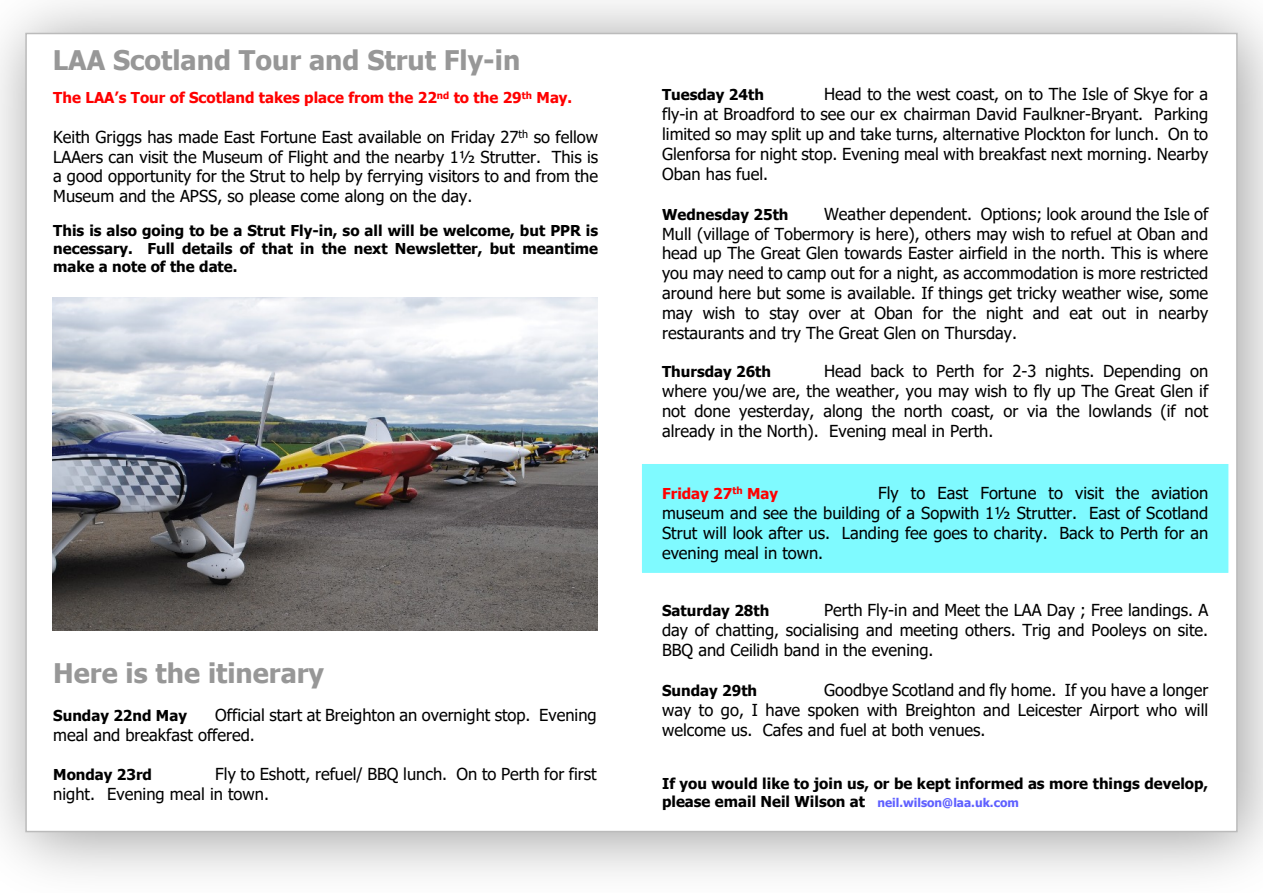
<style>
.page{position:relative;width:1263px;height:893px;background:#fff}
.page>*{position:absolute;margin:0;border:0;box-sizing:border-box;transform-origin:0 0}
.t1{font:700 27px "Tahoma";color:#979797}
.t2{font:16.5px/20px "Tahoma";color:#000;text-align:justify}
.t3{font:700 15px/18.1px "Tahoma";color:#000;text-align:justify}
.t4{font:700 15px "Tahoma";color:#f00}
.s1{font-size:12px;color:#5f60ff}
</style>
<div class="page">
<div style="left:25px;top:33px;width:1213px;height:799px;background:#fff;border:2px solid #bbb"></div>
<div style="left:640px;top:462px;width:590px;height:112px;background:#7ffaff;border:2px solid #fff"></div>
<img style="left:53px;top:297px;width:544px;height:334px">
<h1 class="t1" style="left:53px;top:49px;width:469px">LAA Scotland Tour and Strut Fly-in</h1>
<p class="t4" style="left:53px;top:92px;width:520px">The LAA’s Tour of Scotland takes place from the 22<sup>nd</sup> to the 29<sup>th</sup> May.</p>
<p class="t2" style="left:53px;top:128px;width:546px">Keith Griggs has made East Fortune East available on Friday 27<sup>th</sup> so fellow LAAers can visit the Museum of Flight and the nearby 1½ Strutter. This is a good opportunity for the Strut to help by ferrying visitors to and from the Museum and the APSS, so please come along on the day.</p>
<p class="t3" style="left:53px;top:222px;width:546px">This is also going to be a Strut Fly-in, so all will be welcome, but PPR is necessary. Full details of that in the next Newsletter, but meantime make a note of the date.</p>
<h1 class="t1" style="left:53px;top:662px;width:272px">Here is the itinerary</h1>
<p class="t3" style="left:53px;top:707px;width:135px">Sunday 22nd May</p>
<p class="t2" style="left:53px;top:706px;width:545px;text-indent:162px">Official start at Breighton an overnight stop. Evening meal and breakfast offered.</p>
<p class="t3" style="left:53px;top:767px;width:100px">Monday 23rd</p>
<p class="t2" style="left:53px;top:766px;width:545px;text-indent:162px">Fly to Eshott, refuel/ BBQ lunch. On to Perth for first night. Evening meal in town.</p>
<p class="t2" style="left:662px;top:86px;width:548px;text-indent:162px">Head to the west coast, on to The Isle of Skye for a fly-in at Broadford to see our ex chairman David Faulkner-Bryant. Parking limited so may split up and take turns, alternative Plockton for lunch. On to Glenforsa for night stop. Evening meal with breakfast next morning. Nearby Oban has fuel.</p>
<p class="t3" style="left:662px;top:206px;width:128px">Wednesday 25th</p>
<p class="t3" style="left:662px;top:87px;width:103px">Tuesday 24th</p>
<p class="t2" style="left:662px;top:205px;width:548px;text-indent:162px">Weather dependent. Options; look around the Isle of Mull (village of Tobermory is here), others may wish to refuel at Oban and head up The Great Glen towards Easter airfield in the north. This is where you may need to camp out for a night, as accommodation is more restricted around here but some is available. If things get tricky weather wise, some may wish to stay over at Oban for the night and eat out in nearby restaurants and try The Great Glen on Thursday.</p>
<p class="t3" style="left:662px;top:364px;width:111px">Thursday 26th</p>
<p class="t2" style="left:662px;top:362px;width:548px;text-indent:162px">Head back to Perth for 2-3 nights. Depending on where you/we are, the weather, you may wish to fly up The Great Glen if not done yesterday, along the north coast, or via the lowlands (if not already in the North). Evening meal in Perth.</p>
<p class="t2" style="left:662px;top:484px;width:548px;text-indent:216px">Fly to East Fortune to visit the aviation museum and see the building of a Sopwith 1½ Strutter. East of Scotland Strut will look after us. Landing fee goes to charity. Back to Perth for an evening meal in town.</p>
<p class="t4" style="left:662px;top:487px;width:118px">Friday 27<sup>th</sup> May</p>
<p class="t2" style="left:662px;top:602px;width:548px;text-indent:162px">Perth Fly-in and Meet the LAA Day ; Free landings. A day of chatting, socialising and meeting others. Trig and Pooleys on site.<br>BBQ and Ceilidh band in the evening.</p>
<p class="t3" style="left:662px;top:683px;width:97px">Sunday 29th</p>
<p class="t3" style="left:662px;top:603px;width:109px">Saturday 28th</p>
<p class="t2" style="left:662px;top:681px;width:548px;text-indent:162px">Goodbye Scotland and fly home. If you have a longer way to go, I have spoken with Breighton and Leicester Airport who will welcome us. Cafes and fuel at both venues.</p>
<p class="t3" style="left:662px;top:776px;width:548px">If you would like to join us, or be kept informed as more things develop, please email Neil Wilson at <span class="s1">neil.wilson@laa.uk.com</span></p>
</div>
